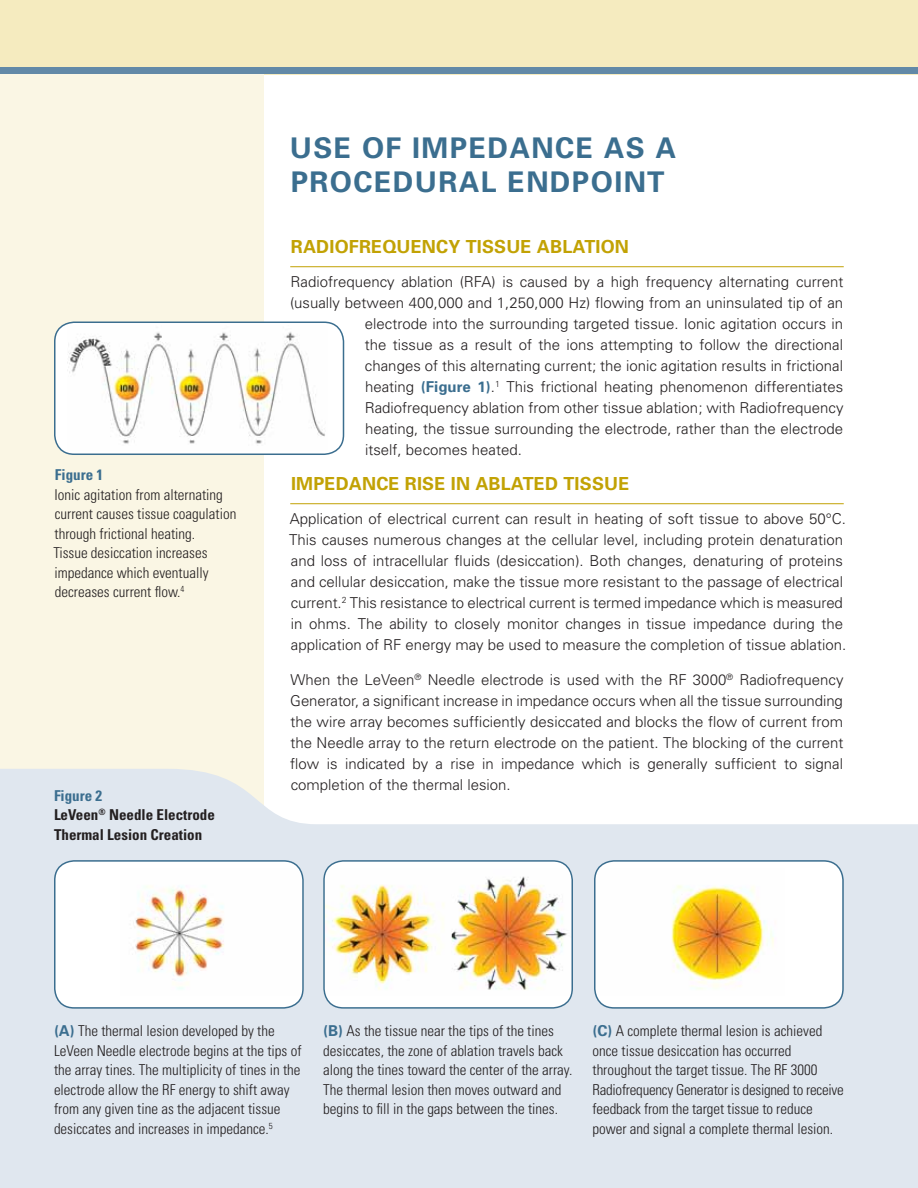
<style>
.page{position:relative;width:918px;height:1188px;background:#fff}
.page>*{position:absolute;margin:0;border:0;box-sizing:border-box;transform-origin:0 0}
.t1{font:700 28.5px/34.2px "Univers";letter-spacing:.05em;color:#3b6e8f}
.t2{font:700 18px "Univers";letter-spacing:.01em;color:#c2a204}
.t3{font:300 15px/21px "Univers";color:#231f20}
.t4{font:300 condensed 15px/19.5px "Univers";color:#231f20}
.t5{font:700 condensed 15px/19.5px "Univers";color:#231f20}
.t6{font:700 condensed 15px "Univers";color:#3b6e8f}
.s1{color:#3b6e8f}
.s2{font-weight:700;color:#3b6e8f}
.s3{font-weight:700;font-stretch:normal;color:#3b6e8f}
</style>
<div class="page">
<div style="left:0;top:0;width:918px;height:74px;background:#f5ebbf"></div>
<div style="left:0;top:68px;width:263px;height:1120px;background:#faf6e4"></div>
<div style="left:0;top:68px;width:918px;height:6px;background:#6289a7"></div>
<svg style="left:0;top:769px;width:918px;height:419px;fill:#e0e7ef"></svg>
<hr style="left:290px;top:266px;width:554px;height:1px;background:#c2a204">
<hr style="left:290px;top:503px;width:554px;height:1px;background:#c2a204">
<div style="left:55px;top:322px;width:289px;height:132px;background:#fff;border-radius:20px"></div>
<img style="left:67px;top:332px;width:258px;height:112px">
<div style="left:54px;top:322px;width:290px;height:133px;border:2px solid #3b6e8f;border-radius:20px"></div>
<div style="left:55px;top:861px;width:248px;height:147px;background:#fff;border-radius:20px"></div>
<img style="left:135px;top:869px;width:169px;height:126px">
<div style="left:54px;top:860px;width:250px;height:149px;border:2px solid #3b6e8f;border-radius:20px"></div>
<div style="left:416px;top:860px;width:157px;height:149px;background:#fff;border-radius:20px"></div>
<img style="left:452px;top:869px;width:121px;height:126px">
<div style="left:323px;top:860px;width:129px;height:149px;background:#fff;border-radius:20px"></div>
<img style="left:323px;top:869px;width:129px;height:126px">
<div style="left:323px;top:860px;width:250px;height:149px;border:2px solid #3b6e8f;border-radius:20px"></div>
<div style="left:595px;top:861px;width:248px;height:147px;background:#fff;border-radius:20px"></div>
<img style="left:594px;top:869px;width:180px;height:126px">
<div style="left:594px;top:860px;width:250px;height:149px;border:2px solid #3b6e8f;border-radius:20px"></div>
<p class="t6" style="left:55px;top:466px;width:50px">Figure 1</p>
<p class="t4" style="left:53px;top:485px;width:184px">Ionic agitation from alternating current causes tissue coagulation through frictional heating.<br>Tissue desiccation increases impedance which eventually decreases current flow.<sup>4</sup></p>
<p class="t5" style="left:54px;top:786px;width:162px"><span class="s1">Figure 2<br></span>LeVeen<sup>®</sup> Needle Electrode<br>Thermal Lesion Creation</p>
<h1 class="t1" style="left:290px;top:130px;width:388px">USE OF IMPEDANCE AS A<br>PROCEDU RAL ENDPOINT</h1>
<p class="t2" style="left:291px;top:236px;width:339px">RADIOFREQUE NCY TISSUE ABLATION</p>
<p class="t3" style="left:291px;top:272px;width:555px">Radiofrequency ablation (RFA) is caused by a high frequency alternating current</p>
<p class="t3" style="left:290px;top:293px;width:555px">(usually between 400,000 and 1,250,000 Hz) flowing from an uninsulated tip of an</p>
<p class="t3" style="left:365px;top:314px;width:480px">electrode into the surrounding targeted tissue. Ionic agitation occurs in</p>
<p class="t3" style="left:365px;top:335px;width:480px">the tissue as a result of the ions attempting to follow the directional</p>
<p class="t3" style="left:365px;top:356px;width:480px">changes of this alternating current; the ionic agitation results in frictional</p>
<p class="t3" style="left:365px;top:377px;width:480px">heating <span class="s2">(FIGURE 1)</span>.<sup>1</sup> This frictional heating phenomenon differentiates</p>
<p class="t3" style="left:365px;top:398px;width:480px">Radiofrequency ablation from other tissue ablation; with Radiofrequency</p>
<p class="t3" style="left:365px;top:419px;width:480px">heating, the tissue surrounding the electrode, rather than the electrode</p>
<p class="t3" style="left:365px;top:440px;width:158px">itself, becomes heated.</p>
<p class="t2" style="left:291px;top:473px;width:326px">IMPEDANCE RISE IN ABLATED TISSUE</p>
<p class="t3" style="left:289px;top:509px;width:558px">Application of electrical current can result in heating of soft tissue to above 50°C.<br>This causes numerous changes at the cellular level, including protein denaturation and loss of intracellular fluids (desiccation). Both changes, denaturing of proteins and cellular desiccation, make the tissue more resistant to the passage of electrical current.<sup>2</sup> This resistance to electrical current is termed impedance which is measured in ohms. The ability to closely monitor changes in tissue impedance during the application of RF energy may be used to measure the completion of tissue ablation.</p>
<p class="t3" style="left:290px;top:669px;width:555px;text-align:justify">When the LeVeen<sup>®</sup> Needle electrode is used with the RF 3000<sup>®</sup> Radiofrequency Generator, a significant increase in impedance occurs when all the tissue surrounding the wire array becomes sufficiently desiccated and blocks the flow of current from the Needle array to the return electrode on the patient. The blocking of the current flow is indicated by a rise in impedance which is generally sufficient to signal completion of the thermal lesion.</p>
<p class="t4" style="left:54px;top:1021px;width:249px"><span class="s3">(A)</span> The thermal lesion developed by the LeVeen Needle electrode begins at the tips of the array tines. The multiplicity of tines in the electrode allow the RF energy to shift away from any given tine as the adjacent tissue desiccates and increases in impedance.<sup>5</sup></p>
<p class="t4" style="left:323px;top:1021px;width:251px"><span class="s3">(B)</span> As the tissue near the tips of the tines desiccates, the zone of ablation travels back along the tines toward the center of the array.<br>The thermal lesion then moves outward and begins to fill in the gaps between the tines.</p>
<p class="t4" style="left:592px;top:1021px;width:253px"><span class="s3">(C)</span> A complete thermal lesion is achieved once tissue desiccation has occurred throughout the target tissue. The RF 3000<br>Radiofrequency Generator is designed to receive feedback from the target tissue to reduce power and signal a complete thermal lesion.</p>
</div>
